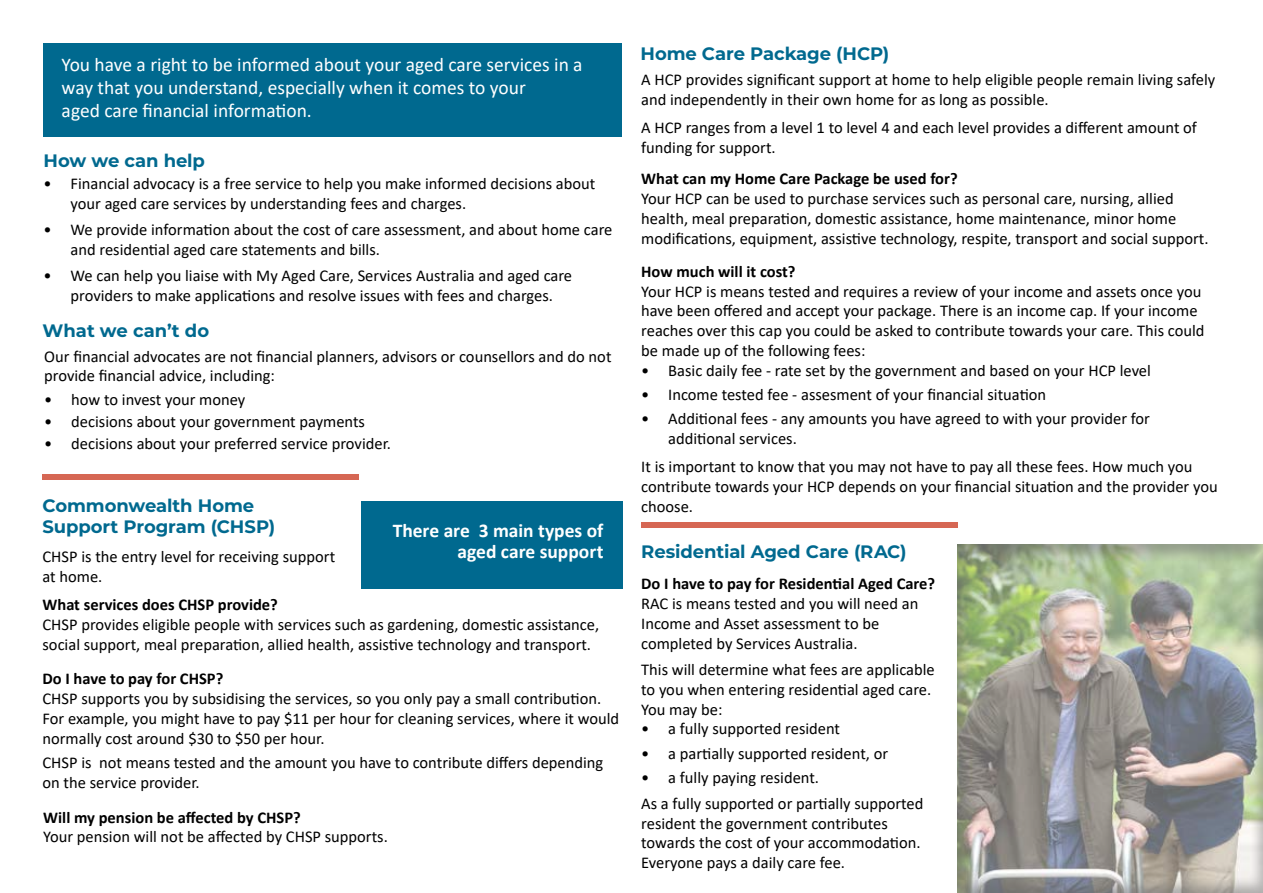
<style>
.page{position:relative;width:1263px;height:893px;background:#fff}
.page>*{position:absolute;margin:0;border:0;box-sizing:border-box;transform-origin:0 0}
.t1{font:19.5px/23.4px "Calibri";color:#fff}
.t2{font:700 19.5px/21px "Calibri";color:#fff;text-align:right}
.t3{font:700 18px/21px "Montserrat";letter-spacing:-.005em;color:#00698f}
.t4{font:16.5px/19.8px "Calibri";color:#000}
.t5{font:700 16.5px "Calibri";color:#000}
</style>
<div class="page">
<div style="left:43px;top:474px;width:316px;height:6px;background:#d66754"></div>
<div style="left:43px;top:43px;width:579px;height:94px;background:#00698f"></div>
<div style="left:362px;top:501px;width:261px;height:88px;background:#00698f"></div>
<div style="left:956px;top:543px;width:307px;height:350px;background:#000;opacity:.5"></div>
<div style="left:641px;top:522px;width:317px;height:6px;background:#d66754"></div>
<p class="t1" style="left:62px;top:52px;width:522px">You have a right to be informed about your aged care services in a way that you understand, especially when it comes to your<br>aged care financial information.</p>
<p class="t3" style="left:44px;top:149px;width:163px">How we can help</p>
<p class="t4" style="left:71px;top:173px;width:526px;text-indent:-27px">• Financial advocacy is a free service to help you make informed decisions about your aged care services by understanding fees and charges.</p>
<p class="t4" style="left:71px;top:219px;width:543px;text-indent:-27px">• We provide information about the cost of care assessment, and about home care and residential aged care statements and bills.</p>
<p class="t4" style="left:44px;top:265px;width:530px;text-align:center">• We can help you liaise with My Aged Care, Services Australia and aged care providers to make applications and resolve issues with fees and charges.</p>
<p class="t3" style="left:43px;top:319px;width:168px">What we can’t do</p>
<p class="t4" style="left:44px;top:346px;width:569px">Our financial advocates are not financial planners, advisors or counsellors and do not provide financial advice, including:</p>
<p class="t4" style="left:44px;top:390px;width:203px">• how to invest your money</p>
<p class="t4" style="left:44px;top:411px;width:322px">• decisions about your government payments</p>
<p class="t4" style="left:44px;top:433px;width:348px">• decisions about your preferred service provider.</p>
<p class="t3" style="left:43px;top:494px;width:234px">Commonwealth Home<br>Support Program (CHSP)</p>
<p class="t4" style="left:43px;top:547px;width:294px">CHSP is the entry level for receiving support at home.</p>
<p class="t5" style="left:43px;top:593px;width:237px">What services does CHSP provide?</p>
<p class="t4" style="left:43px;top:614px;width:558px">CHSP provides eligible people with services such as gardening, domestic assistance, social support, meal preparation, allied health, assistive technology and transport.</p>
<p class="t5" style="left:43px;top:667px;width:182px">Do I have to pay for CHSP?</p>
<p class="t4" style="left:43px;top:688px;width:578px">CHSP supports you by subsidising the services, so you only pay a small contribution.<br>For example, you might have to pay $11 per hour for cleaning services, where it would normally cost around $30 to $50 per hour.</p>
<p class="t4" style="left:43px;top:752px;width:562px">CHSP is not means tested and the amount you have to contribute differs depending on the service provider.</p>
<p class="t5" style="left:43px;top:805px;width:259px">Will my pension be affected by CHSP?</p>
<p class="t4" style="left:43px;top:827px;width:346px">Your pension will not be affected by CHSP supports.</p>
<p class="t2" style="left:393px;top:520px;width:212px">There are 3 main types of aged care support</p>
<p class="t3" style="left:640px;top:42px;width:250px">Home Care Package (HCP)</p>
<p class="t4" style="left:641px;top:70px;width:575px">A HCP provides significant support at home to help eligible people remain living safely and independently in their own home for as long as possible.</p>
<p class="t4" style="left:641px;top:118px;width:557px">A HCP ranges from a level 1 to level 4 and each level provides a different amount of funding for support.</p>
<p class="t5" style="left:641px;top:167px;width:318px">What can my Home Care Package be used for?</p>
<p class="t4" style="left:641px;top:188px;width:569px">Your HCP can be used to purchase services such as personal care, nursing, allied health, meal preparation, domestic assistance, home maintenance, minor home modifications, equipment, assistive technology, respite, transport and social support.</p>
<p class="t5" style="left:641px;top:260px;width:156px">How much will it cost?</p>
<p class="t4" style="left:641px;top:281px;width:565px">Your HCP is means tested and requires a review of your income and assets once you have been offered and accept your package. There is an income cap. If your income reaches over this cap you could be asked to contribute towards your care. This could be made up of the following fees:</p>
<p class="t4" style="left:641px;top:360px;width:511px">• Basic daily fee - rate set by the government and based on your HCP level</p>
<p class="t4" style="left:641px;top:384px;width:406px">• Income tested fee - assesment of your financial situation</p>
<p class="t4" style="left:668px;top:408px;width:483px;text-indent:-27px">• Additional fees - any amounts you have agreed to with your provider for additional services.</p>
<p class="t4" style="left:641px;top:456px;width:578px">It is important to know that you may not have to pay all these fees. How much you contribute towards your HCP depends on your financial situation and the provider you choose.</p>
<p class="t3" style="left:641px;top:540px;width:267px">Residential Aged Care (RAC)</p>
<p class="t5" style="left:641px;top:572px;width:295px">Do I have to pay for Residential Aged Care?</p>
<p class="t4" style="left:641px;top:593px;width:279px">RAC is means tested and you will need an<br>Income and Asset assessment to be completed by Services Australia.</p>
<p class="t4" style="left:641px;top:659px;width:295px">This will determine what fees are applicable to you when entering residential aged care.<br>You may be:</p>
<p class="t4" style="left:641px;top:719px;width:200px">• a fully supported resident</p>
<p class="t4" style="left:641px;top:743px;width:248px">• a partially supported resident, or</p>
<p class="t4" style="left:641px;top:763px;width:284px;line-height:26.2px">• a fully paying resident.<br>As a fully supported or partially supported</p>
<p class="t4" style="left:641px;top:813px;width:281px">resident the government contributes towards the cost of your accommodation.<br>Everyone pays a daily care fee.</p>
</div>
